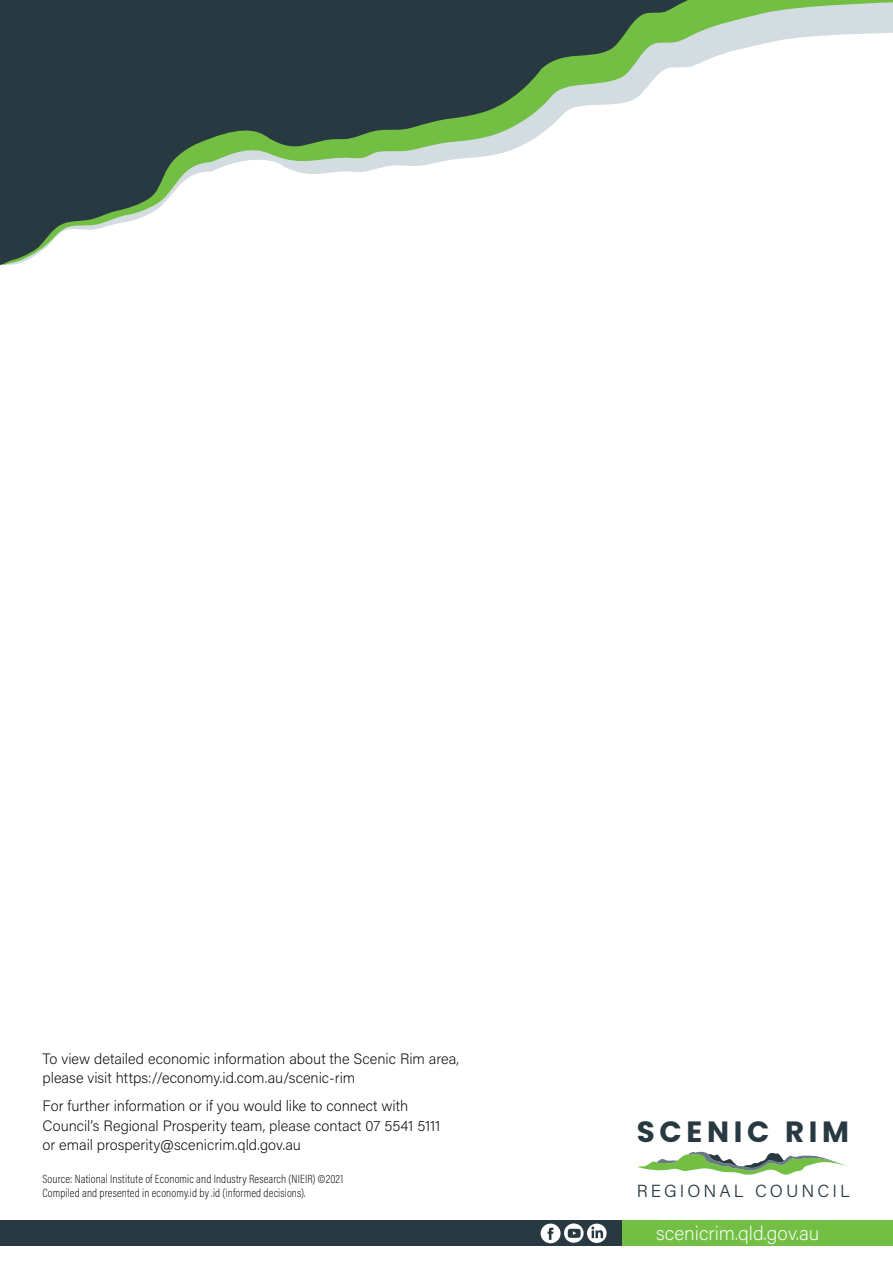
<style>
.page{position:relative;width:893px;height:1263px;background:#fff}
.page>*{position:absolute;margin:0;border:0;box-sizing:border-box;transform-origin:0 0}
.t1{font:700 29.25px "Poppins";letter-spacing:.16em;color:#283942}
.t2{font:200 19.5px "Acumin Pro";color:#fff}
.t3{font:300 17.55px "Acumin Pro";letter-spacing:.175em;color:#283942}
.BODY{font:200 15px/19.5px "Acumin Pro";color:#000}
.BODY-2{font:200 12px/14.4px "Acumin Pro Cond";letter-spacing:.01em;color:#000}
</style>
<div class="page">
<div style="left:0;top:1220px;width:630px;height:26px;background:#283942"></div>
<div style="left:623px;top:1220px;width:270px;height:26px;background:#72bf44"></div>
<svg style="left:637px;top:1151px;width:210px;height:24px"></svg>
<svg style="left:541px;top:1223px;width:66px;height:20px"></svg>
<svg style="left:2px;top:0;width:891px;height:265px"></svg>
<p class="BODY" style="left:43px;top:1048px;width:418px">To view detailed economic information about the Scenic Rim area, please visit https://economy.id.com.au/scenic-rim</p>
<p class="BODY" style="left:43px;top:1096px;width:399px">For further information or if you would like to connect with<br>Council’s Regional Prosperity team, please contact 07 5541 5111 or email prosperity@scenicrim.qld.gov.au</p>
<p class="BODY-2" style="left:43px;top:1171px;width:302px">Source: National Institute of Economic and Industry Research (NIEIR) ©2021<br>Compiled and presented in economy.id by .id (informed decisions).</p>
<h1 class="t1" style="left:637px;top:1114px;width:214px">SCENIC RIM</h1>
<p class="t3" style="left:637px;top:1179px;width:214px">REGIONAL COUNCIL</p>
<p class="t2" style="left:656px;top:1220px;width:165px">scenicrim.qld.gov.au</p>
</div>
